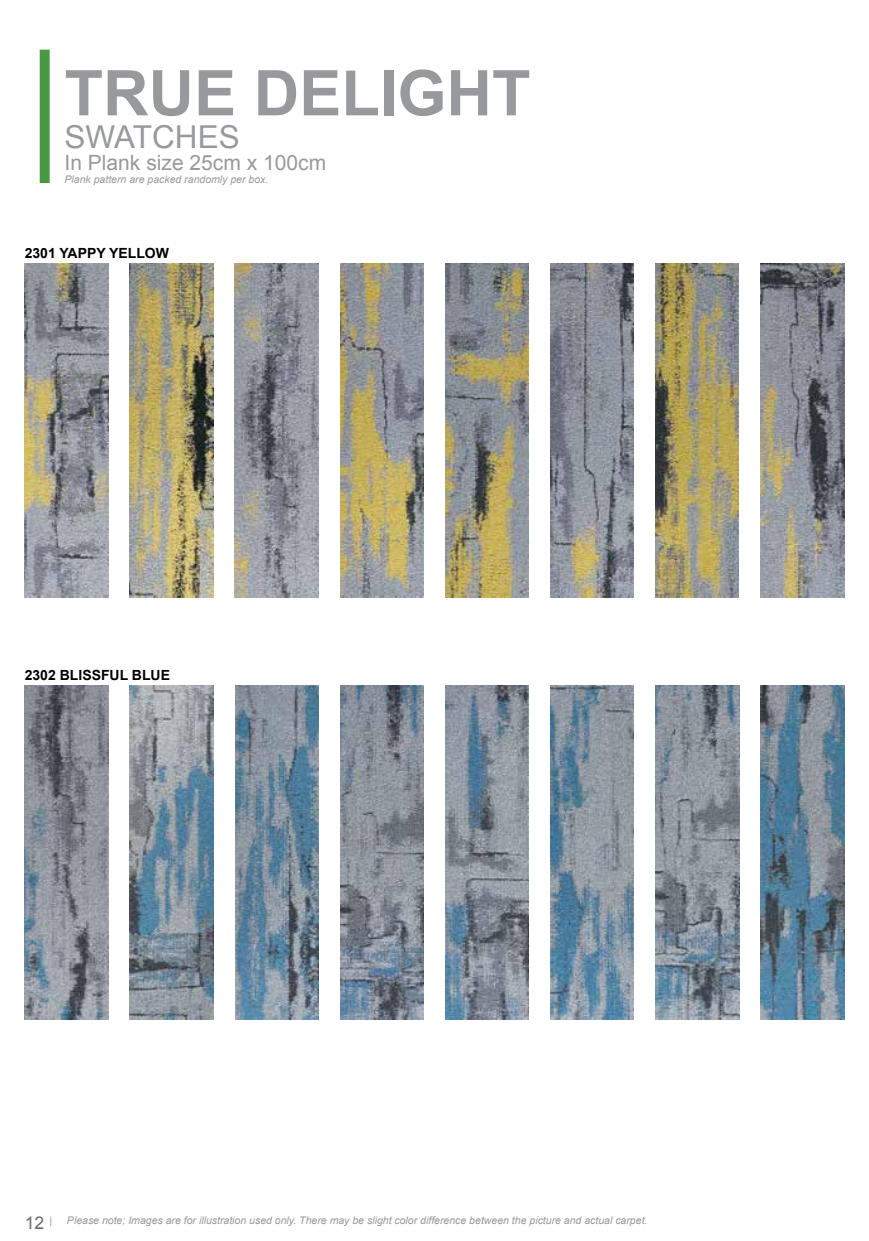
<style>
.page{position:relative;width:869px;height:1241px;background:#fff}
.page>*{position:absolute;margin:0;border:0;box-sizing:border-box;transform-origin:0 0}
.t1{font:700 63px "Arial";color:#97999c}
.t2{font:31.5px "Arial";color:#97999c}
.t3{font:21px "Arial";color:#97999c}
.t4{font:17.5px "Arial";color:#6a6b6e}
.t5{font:700 14px "Arial";color:#000}
.t6{font:italic 10.5px "Arial";color:#97999c}
</style>
<div class="page">
<img style="left:25px;top:685px;width:83px;height:333px">
<img style="left:445px;top:685px;width:83px;height:333px">
<img style="left:130px;top:685px;width:83px;height:333px">
<img style="left:550px;top:685px;width:83px;height:333px">
<img style="left:235px;top:685px;width:83px;height:333px">
<img style="left:655px;top:685px;width:83px;height:333px">
<img style="left:340px;top:685px;width:83px;height:333px">
<img style="left:760px;top:685px;width:83px;height:333px">
<img style="left:760px;top:263px;width:83px;height:334px">
<img style="left:340px;top:263px;width:83px;height:334px">
<img style="left:235px;top:263px;width:83px;height:334px">
<img style="left:655px;top:263px;width:83px;height:334px">
<img style="left:25px;top:263px;width:83px;height:334px">
<img style="left:130px;top:263px;width:83px;height:334px">
<img style="left:445px;top:263px;width:83px;height:334px">
<img style="left:550px;top:263px;width:83px;height:334px">
<div style="left:40px;top:50px;width:10px;height:133px;background:#489844"></div>
<h1 class="t1" style="left:64px;top:52px;width:467px">TRUE DELIGHT</h1>
<h2 class="t2" style="left:64px;top:116px;width:176px">SWATCHES</h2>
<h3 class="t3" style="left:64px;top:149px;width:263px">In Plank size 25cm x 100cm</h3>
<p class="t6" style="left:64px;top:172px;width:205px">Plank pattern are packed randomly per box.</p>
<h3 class="t5" style="left:25px;top:244px;width:146px">2301 YAPPY YELLOW</h3>
<h3 class="t5" style="left:25px;top:666px;width:147px">2302 BLISSFUL BLUE</h3>
<h3 class="t4" style="left:25px;top:1211px;width:29px">12 <sup>|</sup></h3>
<p class="t6" style="left:67px;top:1213px;width:581px">Please note; Images are for illustration used only. There may be slight color difference between the picture and actual carpet.</p>
</div>
